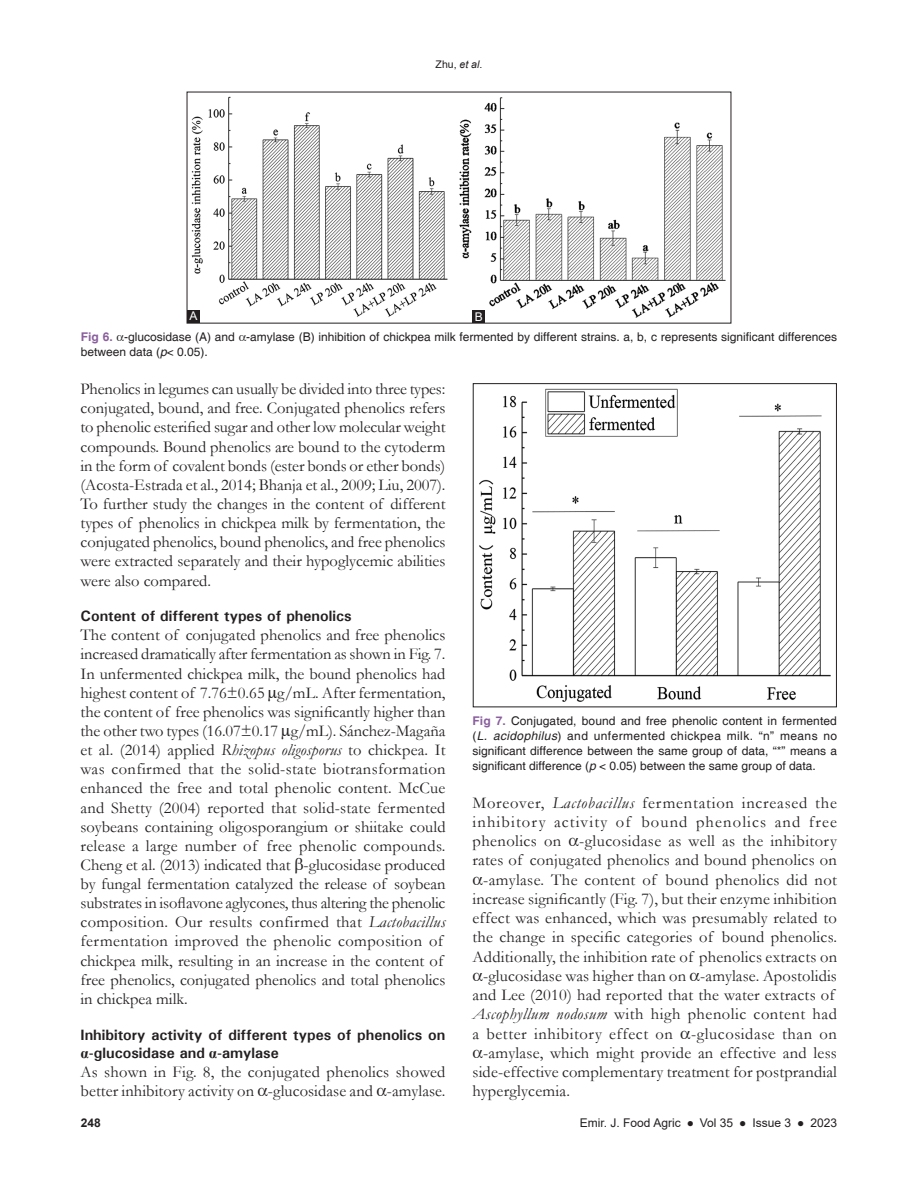
<style>
.page{position:relative;width:918px;height:1188px;background:#fff}
.page>*{position:absolute;margin:0;border:0;box-sizing:border-box;transform-origin:0 0}
.TX{font:16.5px/19.2px "Garamond";letter-spacing:.01em;color:#231f20}
.TX-2{font:16.5px "Garamond";letter-spacing:.05em;color:#231f20}
.TX-3{font:16.5px "Garamond";letter-spacing:.03em;color:#231f20}
.TX-4{font:16.5px "Garamond";letter-spacing:.035em;color:#231f20}
.TX-5{font:16.5px "Garamond";letter-spacing:.07em;color:#231f20}
.t1{font:700 15px/18.5px "Univers";color:#231f20}
.FGC{font:12px/15px "Helvetica";color:#231f20;text-align:justify}
.t2{font:12px "Arial";color:#231f20}
.t3{font:700 12px "Arial";color:#231f20}
.LABEL{font:12px "Arial";color:#fff}
.t4{font:10.5px "Arial";color:#231f20}
.s1{font-style:italic}
.s2{font-weight:700;color:#8a5f9d}
.s3{font-family:"Times New Roman"}
</style>
<div class="page">
<img style="left:479px;top:388px;width:352px;height:314px">
<div style="left:473px;top:383px;width:364px;height:324px;border:1px solid #231f20"></div>
<img style="left:189px;top:96px;width:537px;height:222px">
<div style="left:472px;top:311px;width:13px;height:12px;background:#231f20"></div>
<div style="left:187px;top:311px;width:13px;height:12px;background:#231f20"></div>
<p class="t4" style="left:436px;top:57px;width:48px">Zhu, <span class="s1">et al</span>.</p>
<p class="LABEL" style="left:190px;top:308px;width:10px">A</p>
<p class="LABEL" style="left:475px;top:309px;width:10px">B</p>
<p class="FGC" style="left:81px;top:330px;width:758px"><span class="s2">Fig 6.</span> -glucosidase (A) and -amylase (B) inhibition of chickpea milk fermented by different strains. a, b, c represents significant differences between data (<span class="s1">p</span>&lt; 0.05).</p>
<p class="TX" style="left:81px;top:379px;width:367px;text-align:justify">Phenolics in legumes can usually be divided into three types: conjugated, bound, and free. Conjugated phenolics refers to phenolic esterified sugar and other low molecular weight compounds. Bound phenolics are bound to the cytoderm in the form of covalent bonds (ester bonds or ether bonds) (Acosta-Estrada et al., 2014; Bhanja et al., 2009; Liu, 2007).<br>To further study the changes in the content of different types of phenolics in chickpea milk by fermentation, the conjugated phenolics, bound phenolics, and free phenolics were extracted separately and their hypoglycemic abilities were also compared.</p>
<h2 class="t1" style="left:81px;top:607px;width:273px">Content of different types of phenolics</h2>
<p class="TX" style="left:81px;top:625px;width:367px">The content of conjugated phenolics and free phenolics increased dramatically after fermentation as shown in Fig. 7.<br>In unfermented chickpea milk, the bound phenolics had highest content of 7.76±0.65 g/mL. After fermentation, the content of free phenolics was significantly higher than the other two types (16.07±0.17 g/mL). Sánchez-Magaña et al. (2014) applied <span class="s1">Rhizopus oligosporus</span> to chickpea. It was confirmed that the solid-state biotransformation enhanced the free and total phenolic content. McCue and Shetty (2004) reported that solid-state fermented soybeans containing oligosporangium or shiitake could release a large number of free phenolic compounds.<br>Cheng et al. (2013) indicated that -glucosidase produced by fungal fermentation catalyzed the release of soybean substrates in isoflavone aglycones, thus altering the phenolic composition. Our results confirmed that <span class="s1">Lactobacillus </span>fermentation improved the phenolic composition of chickpea milk, resulting in an increase in the content of free phenolics, conjugated phenolics and total phenolics in chickpea milk.</p>
<h2 class="t1" style="left:81px;top:1025px;width:366px">Inhibitory activity of different types of phenolics on <span class="s3">α</span>-glucosidase and <span class="s3">α</span>-amylase</h2>
<p class="TX" style="left:81px;top:1062px;width:366px">As shown in Fig. 8, the conjugated phenolics showed better inhibitory activity on -glucosidase and -amylase.</p>
<p class="FGC" style="left:472px;top:714px;width:366px"><span class="s2">Fig 7.</span> Conjugated, bound and free phenolic content in fermented (<span class="s1">L. acidophilus</span>) and unfermented chickpea milk. “n” means no significant difference between the same group of data, “*” means a significant difference (<span class="s1">p</span> &lt; 0.05) between the same group of data.</p>
<p class="TX-2" style="left:472px;top:791px;width:366px">Moreover, <span class="s1">Lactobacillus</span> fermentation increased the</p>
<p class="TX-5" style="left:472px;top:811px;width:366px">inhibitory activity of bound phenolics and free</p>
<p class="TX" style="left:472px;top:831px;width:366px">phenolics on -glucosidase as well as the inhibitory</p>
<p class="TX" style="left:472px;top:850px;width:366px">rates of conjugated phenolics and bound phenolics on</p>
<p class="TX" style="left:483px;top:869px;width:355px">-amylase. The content of bound phenolics did not</p>
<p class="TX" style="left:472px;top:889px;width:366px">increase significantly (Fig. 7), but their enzyme inhibition</p>
<p class="TX" style="left:472px;top:908px;width:366px">effect was enhanced, which was presumably related to</p>
<p class="TX" style="left:472px;top:927px;width:366px">the change in specific categories of bound phenolics.</p>
<p class="TX" style="left:472px;top:946px;width:366px">Additionally, the inhibition rate of phenolics extracts on</p>
<p class="TX" style="left:483px;top:966px;width:355px">-glucosidase was higher than on -amylase. Apostolidis</p>
<p class="TX" style="left:472px;top:985px;width:364px">and Lee (2010) had reported that the water extracts of</p>
<p class="TX-3" style="left:472px;top:1003px;width:366px"><span class="s1">Ascophyllum nodosum</span> with high phenolic content had</p>
<p class="TX-4" style="left:472px;top:1022px;width:366px">a better inhibitory effect on -glucosidase than on</p>
<p class="TX" style="left:483px;top:1043px;width:355px">-amylase, which might provide an effective and less</p>
<p class="TX" style="left:472px;top:1062px;width:366px">side-effective complementary treatment for postprandial</p>
<p class="TX" style="left:472px;top:1081px;width:99px">hyperglycemia.</p>
<p class="t3" style="left:81px;top:1115px;width:22px">248</p>
<p class="t2" style="left:580px;top:1115px;width:259px">Emir. J. Food Agric ● Vol 35 ● Issue 3 ● 2023</p>
</div>
